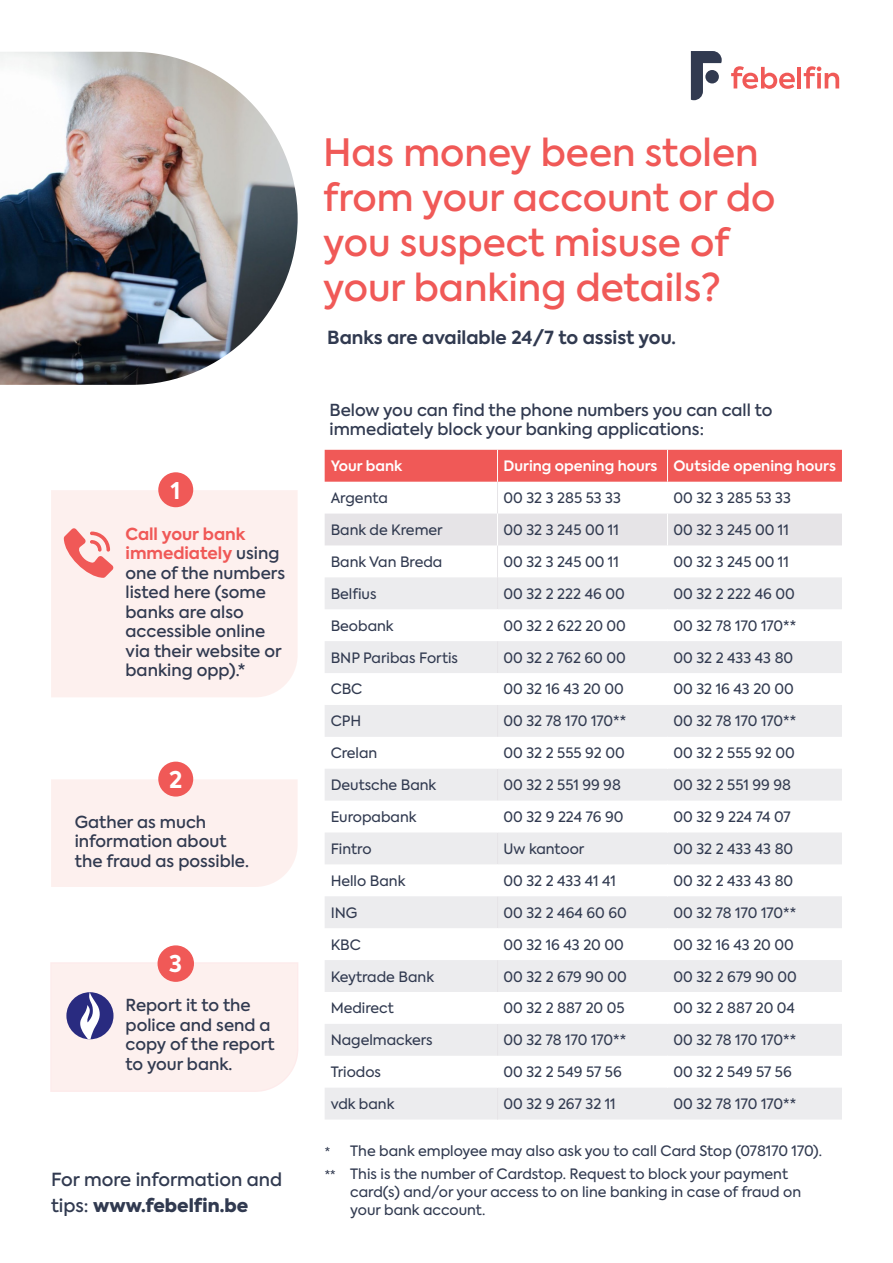
<style>
.page{position:relative;width:893px;height:1263px;background:#fff}
.page>*{position:absolute;margin:0;border:0;box-sizing:border-box;transform-origin:0 0}
.t1{font:500 37.5px/45px "Axiforma";color:#f05957}
.t2{font:700 22.95px "Axiforma";color:#fff}
.t3{font:500 18px/25.5px "Axiforma";color:#313a50}
.t4{font:700 18px "Axiforma";color:#313a50}
.t5{font:500 16.5px/19.5px "Axiforma";color:#313a50}
.Texte_Table{font:14.25px/18px "Axiforma";color:#313a50}
.t6{font:600 14.25px "Axiforma";color:#fff}
.s1{font-weight:700;color:#f05957}
.s2{font-weight:900}
.s3{font-size:12px}
</style>
<div class="page">
<div style="left:325px;top:450px;width:517px;height:32px;background:#f05957"></div>
<div style="left:325px;top:514px;width:517px;height:31px;background:#e6e4e7"></div>
<svg style="left:325px;top:577px;width:517px;height:542px;fill:#ececee"></svg>
<hr style="left:497px;top:482px;width:1px;height:32px;background:#e6e4e7">
<hr style="left:497px;top:545px;width:1px;height:32px;background:#e6e4e7">
<hr style="left:497px;top:577px;width:1px;height:32px;background:#e6e4e7">
<hr style="left:497px;top:641px;width:1px;height:32px;background:#e6e4e7">
<hr style="left:497px;top:705px;width:1px;height:32px;background:#e6e4e7">
<hr style="left:497px;top:769px;width:1px;height:32px;background:#e6e4e7">
<hr style="left:497px;top:832px;width:1px;height:32px;background:#e6e4e7">
<hr style="left:497px;top:896px;width:1px;height:32px;background:#e6e4e7">
<hr style="left:497px;top:960px;width:1px;height:32px;background:#e6e4e7">
<hr style="left:497px;top:1024px;width:1px;height:32px;background:#e6e4e7">
<hr style="left:497px;top:1088px;width:1px;height:31px;background:#e6e4e7">
<hr style="left:497px;top:450px;width:1px;height:32px;background:#fff">
<hr style="left:667px;top:450px;width:1px;height:32px;background:#fff">
<hr style="left:497px;top:514px;width:1px;height:31px;background:#fff">
<hr style="left:667px;top:514px;width:1px;height:31px;background:#fff">
<hr style="left:497px;top:609px;width:1px;height:32px;background:#fff">
<hr style="left:667px;top:609px;width:1px;height:32px;background:#fff">
<hr style="left:497px;top:673px;width:1px;height:32px;background:#fff">
<hr style="left:667px;top:673px;width:1px;height:32px;background:#fff">
<hr style="left:497px;top:737px;width:1px;height:32px;background:#fff">
<hr style="left:667px;top:737px;width:1px;height:32px;background:#fff">
<hr style="left:497px;top:801px;width:1px;height:31px;background:#fff">
<hr style="left:667px;top:801px;width:1px;height:31px;background:#fff">
<hr style="left:497px;top:864px;width:1px;height:32px;background:#fff">
<hr style="left:667px;top:864px;width:1px;height:32px;background:#fff">
<hr style="left:497px;top:928px;width:1px;height:32px;background:#fff">
<hr style="left:667px;top:928px;width:1px;height:32px;background:#fff">
<hr style="left:497px;top:992px;width:1px;height:32px;background:#fff">
<hr style="left:667px;top:992px;width:1px;height:32px;background:#fff">
<hr style="left:497px;top:1056px;width:1px;height:32px;background:#fff">
<hr style="left:667px;top:1056px;width:1px;height:32px;background:#fff">
<svg style="left:691px;top:51px;width:31px;height:49px"></svg>
<div style="left:705px;top:70px;width:14px;height:13px;background:#313a50;border-radius:50%"></div>
<svg style="left:731px;top:66px;width:64px;height:23px"></svg>
<hr style="left:797px;top:67px;width:4px;height:21px;background:#f05957">
<svg style="left:804px;top:66px;width:35px;height:22px"></svg>
<img style="left:0;top:52px;width:298px;height:333px">
<div style="left:51px;top:490px;width:247px;height:207px;background:#fdf0ee"></div>
<div style="left:51px;top:779px;width:247px;height:108px;background:#fdf0ee"></div>
<div style="left:158px;top:472px;width:35px;height:35px;background:#f05957;border-radius:50%"></div>
<div style="left:158px;top:762px;width:35px;height:34px;background:#f05957;border-radius:50%"></div>
<div style="left:158px;top:946px;width:35px;height:35px;background:#f05957;border-radius:50%"></div>
<div style="left:158px;top:945px;width:36px;height:37px;border:2px solid #f05957;border-radius:50%"></div>
<svg style="left:64px;top:528px;width:49px;height:50px;background:#f7aeac"></svg>
<svg style="left:50px;top:961px;width:248px;height:131px;background:#f4e6e7"></svg>
<p class="t2" style="left:171px;top:475px;width:11px">1</p>
<p class="t5" style="left:126px;top:524px;width:161px"><span class="s1">Call your bank immediately</span> using one of the numbers listed here (some banks are also accessible online via their website or banking opp).*</p>
<p class="t2" style="left:169px;top:764px;width:15px">2</p>
<p class="t5" style="left:75px;top:812px;width:176px">Gather as much information about the fraud as possible.</p>
<p class="t2" style="left:169px;top:948px;width:14px">3</p>
<p class="t5" style="left:126px;top:996px;width:151px">Report it to the police and send a copy of the report to your bank.</p>
<p class="t3" style="left:51px;top:1167px;width:233px">For more information and tips: <span class="s2">www.febelfin.be</span></p>
<p class="t1" style="left:323px;top:131px;width:454px">Has money been stolen from your account or do you suspect misuse of your banking details?</p>
<p class="t4" style="left:327px;top:325px;width:350px">Banks are available 24/7 to assist you.</p>
<p class="t5" style="left:330px;top:400px;width:445px">Below you can find the phone numbers you can call to immediately block your banking applications:</p>
<p class="t6" style="left:331px;top:456px;width:73px">Your bank</p>
<p class="t6" style="left:503px;top:456px;width:155px">During opening hours</p>
<p class="t6" style="left:673px;top:456px;width:164px">Outside opening hours</p>
<p class="Texte_Table" style="left:331px;top:489px;width:59px">Argenta</p>
<p class="Texte_Table" style="left:503px;top:489px;width:119px">00 32 3 285 53 33</p>
<p class="Texte_Table" style="left:673px;top:489px;width:119px">00 32 3 285 53 33</p>
<p class="Texte_Table" style="left:331px;top:521px;width:114px">Bank de Kremer</p>
<p class="Texte_Table" style="left:503px;top:521px;width:117px">00 32 3 245 00 11</p>
<p class="Texte_Table" style="left:673px;top:521px;width:117px">00 32 3 245 00 11</p>
<p class="Texte_Table" style="left:331px;top:553px;width:113px">Bank Van Breda</p>
<p class="Texte_Table" style="left:503px;top:553px;width:117px">00 32 3 245 00 11</p>
<p class="Texte_Table" style="left:673px;top:553px;width:117px">00 32 3 245 00 11</p>
<p class="Texte_Table" style="left:331px;top:585px;width:47px">Belfius</p>
<p class="Texte_Table" style="left:503px;top:585px;width:123px">00 32 2 222 46 00</p>
<p class="Texte_Table" style="left:673px;top:585px;width:123px">00 32 2 222 46 00</p>
<p class="Texte_Table" style="left:331px;top:617px;width:65px">Beobank</p>
<p class="Texte_Table" style="left:503px;top:617px;width:124px">00 32 2 622 20 00</p>
<p class="Texte_Table" style="left:673px;top:617px;width:124px">00 32 78 170 170**</p>
<p class="Texte_Table" style="left:331px;top:649px;width:129px">BNP Paribas Fortis</p>
<p class="Texte_Table" style="left:503px;top:649px;width:124px">00 32 2 762 60 00</p>
<p class="Texte_Table" style="left:673px;top:649px;width:121px">00 32 2 433 43 80</p>
<p class="Texte_Table" style="left:331px;top:680px;width:33px">CBC</p>
<p class="Texte_Table" style="left:503px;top:680px;width:122px">00 32 16 43 20 00</p>
<p class="Texte_Table" style="left:673px;top:680px;width:122px">00 32 16 43 20 00</p>
<p class="Texte_Table" style="left:331px;top:712px;width:32px">CPH</p>
<p class="Texte_Table" style="left:503px;top:712px;width:124px">00 32 78 170 170**</p>
<p class="Texte_Table" style="left:673px;top:712px;width:124px">00 32 78 170 170**</p>
<p class="Texte_Table" style="left:331px;top:744px;width:48px">Crelan</p>
<p class="Texte_Table" style="left:503px;top:744px;width:123px">00 32 2 555 92 00</p>
<p class="Texte_Table" style="left:673px;top:744px;width:123px">00 32 2 555 92 00</p>
<p class="Texte_Table" style="left:331px;top:776px;width:107px">Deutsche Bank</p>
<p class="Texte_Table" style="left:503px;top:776px;width:119px">00 32 2 551 99 98</p>
<p class="Texte_Table" style="left:673px;top:776px;width:119px">00 32 2 551 99 98</p>
<p class="Texte_Table" style="left:331px;top:808px;width:88px">Europabank</p>
<p class="Texte_Table" style="left:503px;top:808px;width:121px">00 32 9 224 76 90</p>
<p class="Texte_Table" style="left:673px;top:808px;width:119px">00 32 9 224 74 07</p>
<p class="Texte_Table" style="left:331px;top:840px;width:42px">Fintro</p>
<p class="Texte_Table" style="left:503px;top:840px;width:82px">Uw kantoor</p>
<p class="Texte_Table" style="left:673px;top:840px;width:121px">00 32 2 433 43 80</p>
<p class="Texte_Table" style="left:331px;top:872px;width:76px">Hello Bank</p>
<p class="Texte_Table" style="left:503px;top:872px;width:114px">00 32 2 433 41 41</p>
<p class="Texte_Table" style="left:673px;top:872px;width:121px">00 32 2 433 43 80</p>
<p class="Texte_Table" style="left:331px;top:904px;width:28px">ING</p>
<p class="Texte_Table" style="left:503px;top:904px;width:125px">00 32 2 464 60 60</p>
<p class="Texte_Table" style="left:673px;top:904px;width:124px">00 32 78 170 170**</p>
<p class="Texte_Table" style="left:331px;top:936px;width:32px">KBC</p>
<p class="Texte_Table" style="left:503px;top:936px;width:122px">00 32 16 43 20 00</p>
<p class="Texte_Table" style="left:673px;top:936px;width:122px">00 32 16 43 20 00</p>
<p class="Texte_Table" style="left:331px;top:967px;width:105px">Keytrade Bank</p>
<p class="Texte_Table" style="left:503px;top:967px;width:125px">00 32 2 679 90 00</p>
<p class="Texte_Table" style="left:673px;top:967px;width:125px">00 32 2 679 90 00</p>
<p class="Texte_Table" style="left:331px;top:999px;width:65px">Medirect</p>
<p class="Texte_Table" style="left:503px;top:999px;width:123px">00 32 2 887 20 05</p>
<p class="Texte_Table" style="left:673px;top:999px;width:123px">00 32 2 887 20 04</p>
<p class="Texte_Table" style="left:331px;top:1031px;width:104px">Nagelmackers</p>
<p class="Texte_Table" style="left:503px;top:1031px;width:124px">00 32 78 170 170**</p>
<p class="Texte_Table" style="left:673px;top:1031px;width:124px">00 32 78 170 170**</p>
<p class="Texte_Table" style="left:331px;top:1063px;width:52px">Triodos</p>
<p class="Texte_Table" style="left:503px;top:1063px;width:120px">00 32 2 549 57 56</p>
<p class="Texte_Table" style="left:673px;top:1063px;width:120px">00 32 2 549 57 56</p>
<p class="Texte_Table" style="left:331px;top:1095px;width:65px">vdk bank</p>
<p class="Texte_Table" style="left:503px;top:1095px;width:114px">00 32 9 267 32 11</p>
<p class="Texte_Table" style="left:673px;top:1095px;width:124px">00 32 78 170 170**</p>
<p class="Texte_Table" style="left:325px;top:1142px;width:499px"><span class="s3">*</span> The bank employee may also ask you to call Card Stop (078170 170).</p>
<p class="Texte_Table" style="left:350px;top:1164px;width:452px;text-indent:-26px"><span class="s3">**</span> This is the number of Cardstop. Request to block your payment card(s) and/or your access to on line banking in case of fraud on your bank account.</p>
</div>
